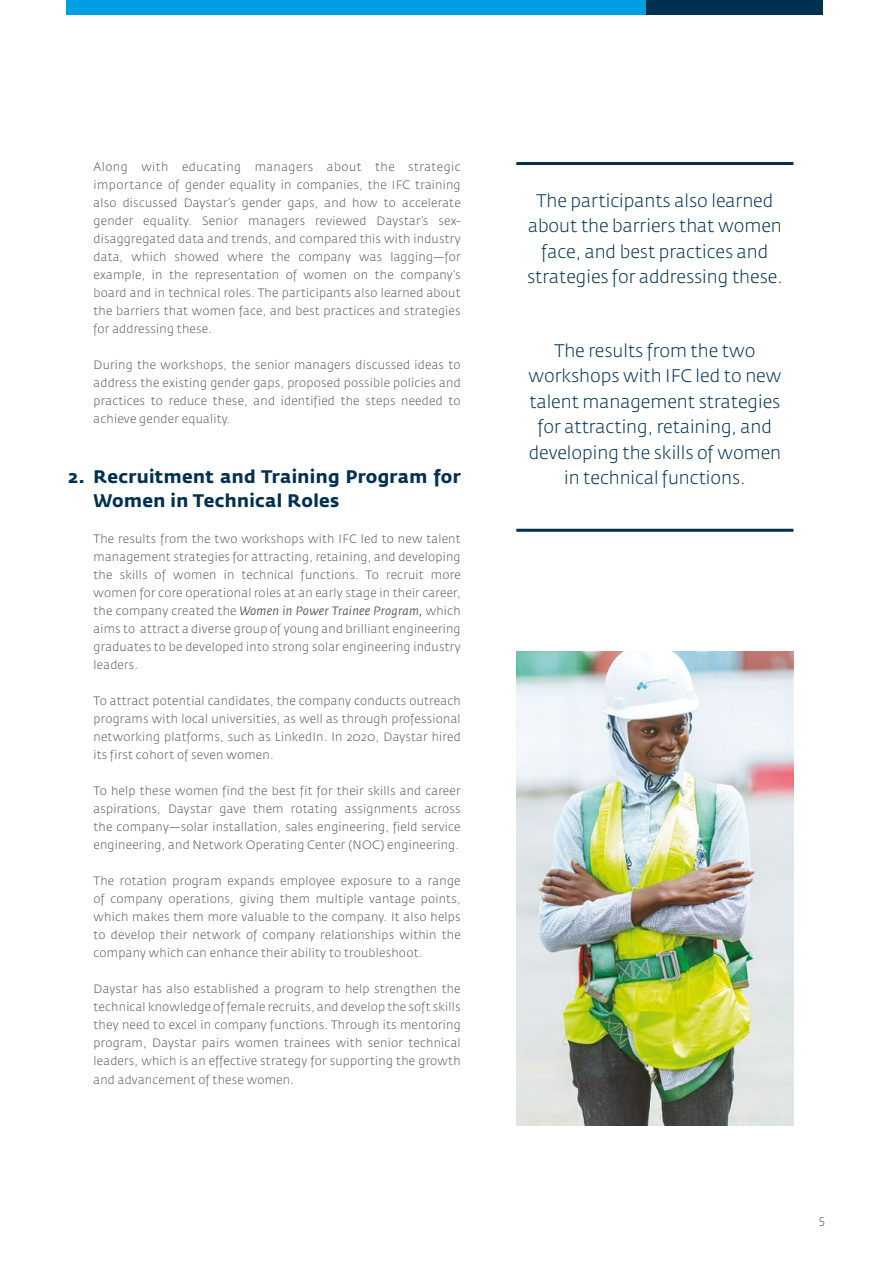
<style>
.page{position:relative;width:893px;height:1263px;background:#fff}
.page>*{position:absolute;margin:0;border:0;box-sizing:border-box;transform-origin:0 0}
.BODY_COPY{font:300 18px/25.5px "Fedra Sans Std";color:#003050;text-align:center}
.BODY_COPY-2{font:700 18px/24px "Fedra Sans Std";letter-spacing:.02em;color:#003050}
.BODY_COPY-3{font:300 12px/18px "Fedra Sans Std";letter-spacing:.02em;color:#575756;text-align:justify}
.s1{font-weight:400;font-style:italic}
</style>
<div class="page">
<div style="left:66px;top:0;width:581px;height:15px;background:#009fe3"></div>
<div style="left:647px;top:0;width:176px;height:15px;background:#003050"></div>
<img style="left:516px;top:651px;width:277px;height:474px">
<hr style="left:516px;top:162px;width:277px;height:3px;background:#003050">
<hr style="left:516px;top:529px;width:277px;height:3px;background:#003050">
<p class="BODY_COPY-3" style="left:94px;top:158px;width:369px">Along with educating managers about the strategic importance of gender equality in companies, the IFC training also discussed Daystar’s gender gaps, and how to accelerate gender equality. Senior managers reviewed Daystar’s sex&shy;disaggregated data and trends, and compared this with industry data, which showed where the company was lagging—for example, in the representation of women on the company’s board and in technical roles. The participants also learned about the barriers that women face, and best practices and strategies for addressing these.</p>
<p class="BODY_COPY-3" style="left:94px;top:356px;width:369px">During the workshops, the senior managers discussed ideas to address the existing gender gaps, proposed possible policies and practices to reduce these, and identified the steps needed to achieve gender equality.</p>
<p class="BODY_COPY-2" style="left:94px;top:465px;width:369px;text-indent:-26px">2. Recruitment and Training Program for<br>Women in Technical Roles</p>
<p class="BODY_COPY-3" style="left:94px;top:530px;width:369px">The results from the two workshops with IFC led to new talent management strategies for attracting, retaining, and developing the skills of women in technical functions. To recruit more women for core operational roles at an early stage in their career, the company created the <span class="s1">Women in Power Trainee Program,</span> which aims to attract a diverse group of young and brilliant engineering graduates to be developed into strong solar engineering industry leaders.</p>
<p class="BODY_COPY-3" style="left:94px;top:692px;width:369px">To attract potential candidates, the company conducts outreach programs with local universities, as well as through professional networking platforms, such as LinkedIn. In 2020, Daystar hired its first cohort of seven women.</p>
<p class="BODY_COPY-3" style="left:94px;top:782px;width:369px">To help these women find the best fit for their skills and career aspirations, Daystar gave them rotating assignments across the company—solar installation, sales engineering, field service engineering, and Network Operating Center (NOC) engineering.</p>
<p class="BODY_COPY-3" style="left:94px;top:872px;width:369px">The rotation program expands employee exposure to a range of company operations, giving them multiple vantage points, which makes them more valuable to the company. It also helps to develop their network of company relationships within the company which can enhance their ability to troubleshoot.</p>
<p class="BODY_COPY-3" style="left:94px;top:980px;width:369px">Daystar has also established a program to help strengthen the technical knowledge of female recruits, and develop the soft skills they need to excel in company functions. Through its mentoring program, Daystar pairs women trainees with senior technical leaders, which is an effective strategy for supporting the growth and advancement of these women.</p>
<p class="BODY_COPY" style="left:527px;top:187px;width:257px">The participants also learned about the barriers that women face, and best practices and strategies for addressing these.</p>
<p class="BODY_COPY" style="left:528px;top:338px;width:255px">The results from the two workshops with IFC led to new talent management strategies for attracting, retaining, and developing the skills of women in technical functions.</p>
<p class="BODY_COPY-3" style="left:819px;top:1211px;width:8px">5</p>
</div>
